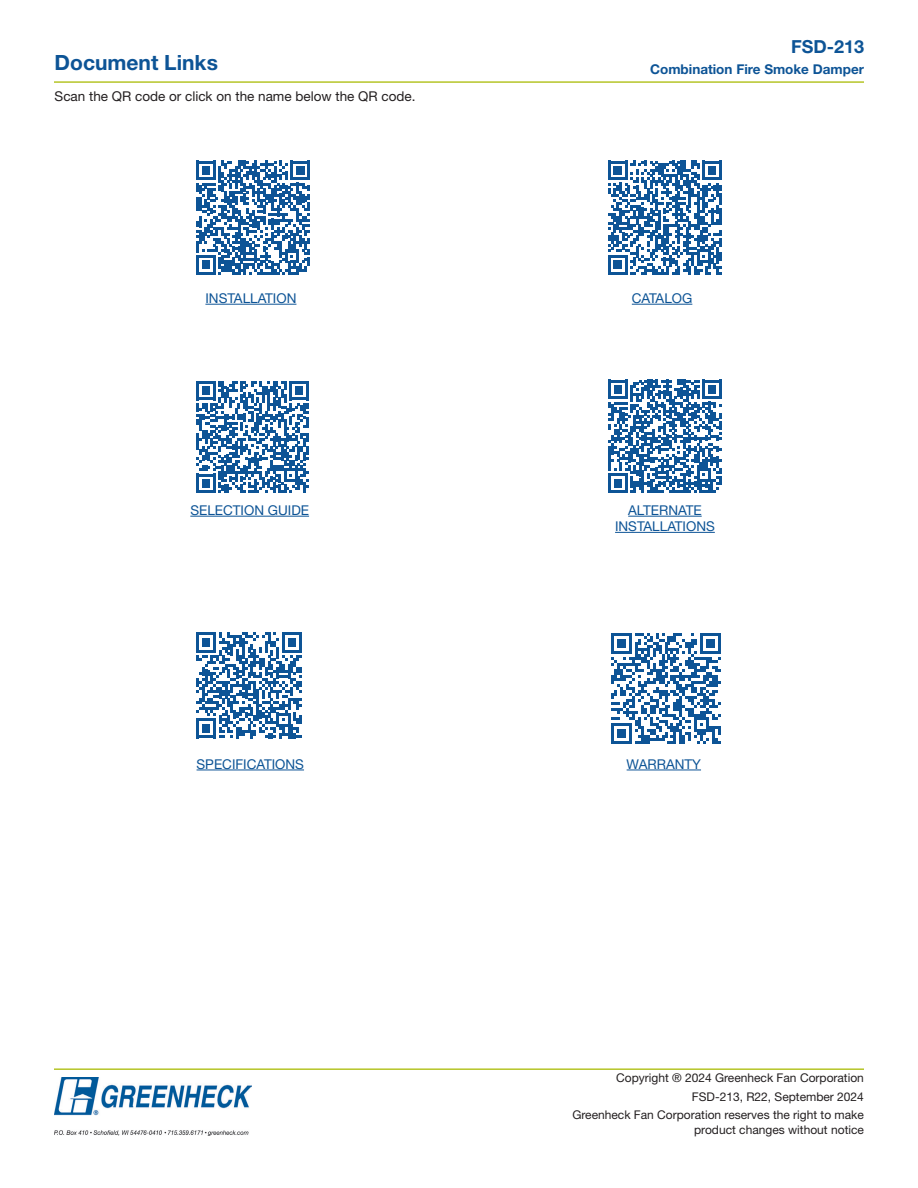
<style>
.page{position:relative;width:918px;height:1188px;background:#fff}
.page>*{position:absolute;margin:0;border:0;box-sizing:border-box;transform-origin:0 0}
.Subheading{font:700 21px "Helvetica Neue LT Std";color:#0d5496}
.t1{font:700 18px "Helvetica Neue LT Std";color:#0d5496}
.Body{font:13.5px "Helvetica Neue LT Std";color:#0d5496}
.Body-2{font:13.5px "Helvetica Neue LT Std";color:#231f20}
.t2{font:700 13.5px "Helvetica Neue LT Std";color:#0d5496}
.Body_8_pt{font:13.5px/16.2px "Helvetica Neue LT Std";color:#0d5496;text-align:center}
.t3{font:12px/18.8px "Helvetica Neue LT Std";color:#231f20;text-align:right}
</style>
<div class="page">
<hr style="left:54px;top:81px;width:810px;height:2px;background:#b5c527">
<hr style="left:54px;top:1068px;width:810px;height:2px;background:#b5c527">
<img style="left:54px;top:1078px;width:198px;height:57px">
<svg style="left:608px;top:380px;width:113px;height:113px"></svg>
<svg style="left:196px;top:161px;width:114px;height:113px"></svg>
<svg style="left:196px;top:632px;width:106px;height:106px"></svg>
<svg style="left:608px;top:161px;width:114px;height:113px"></svg>
<svg style="left:196px;top:381px;width:112px;height:112px"></svg>
<svg style="left:611px;top:633px;width:110px;height:111px"></svg>
<hr style="left:632px;top:304px;width:60px;height:1px;background:#0d5496">
<hr style="left:205px;top:304px;width:91px;height:1px;background:#0d5496">
<hr style="left:197px;top:770px;width:107px;height:1px;background:#0d5496">
<hr style="left:627px;top:770px;width:74px;height:1px;background:#0d5496">
<hr style="left:190px;top:516px;width:119px;height:1px;background:#0d5496">
<hr style="left:628px;top:516px;width:74px;height:1px;background:#0d5496">
<hr style="left:615px;top:532px;width:100px;height:1px;background:#0d5496">
<p class="Subheading" style="left:55px;top:50px;width:165px">Document Links</p>
<p class="Body-2" style="left:55px;top:88px;width:362px">Scan the QR code or click on the name below the QR code.</p>
<h2 class="t1" style="left:791px;top:36px;width:75px">FSD-213</h2>
<p class="t2" style="left:650px;top:61px;width:215px">Combination Fire Smoke Damper</p>
<p class="Body" style="left:205px;top:290px;width:93px">INSTALLATION</p>
<p class="Body" style="left:632px;top:290px;width:62px">CATALOG</p>
<p class="Body" style="left:190px;top:502px;width:120px">SELECTION GUIDE</p>
<p class="Body_8_pt" style="left:615px;top:502px;width:101px">ALTERNATE<br>INSTALLATIONS</p>
<p class="Body" style="left:197px;top:756px;width:109px">SPECIFICATIONS</p>
<p class="Body" style="left:627px;top:756px;width:76px">WARRANTY</p>
<p class="t3" style="left:572px;top:1068px;width:293px">Copyright ® 2024 Greenheck Fan Corporation<br>FSD-213, R22, September 2024<br>Greenheck Fan Corporation reserves the right to make</p>
<p class="t3" style="left:694px;top:1120px;width:171px">product changes without notice</p>
</div>
